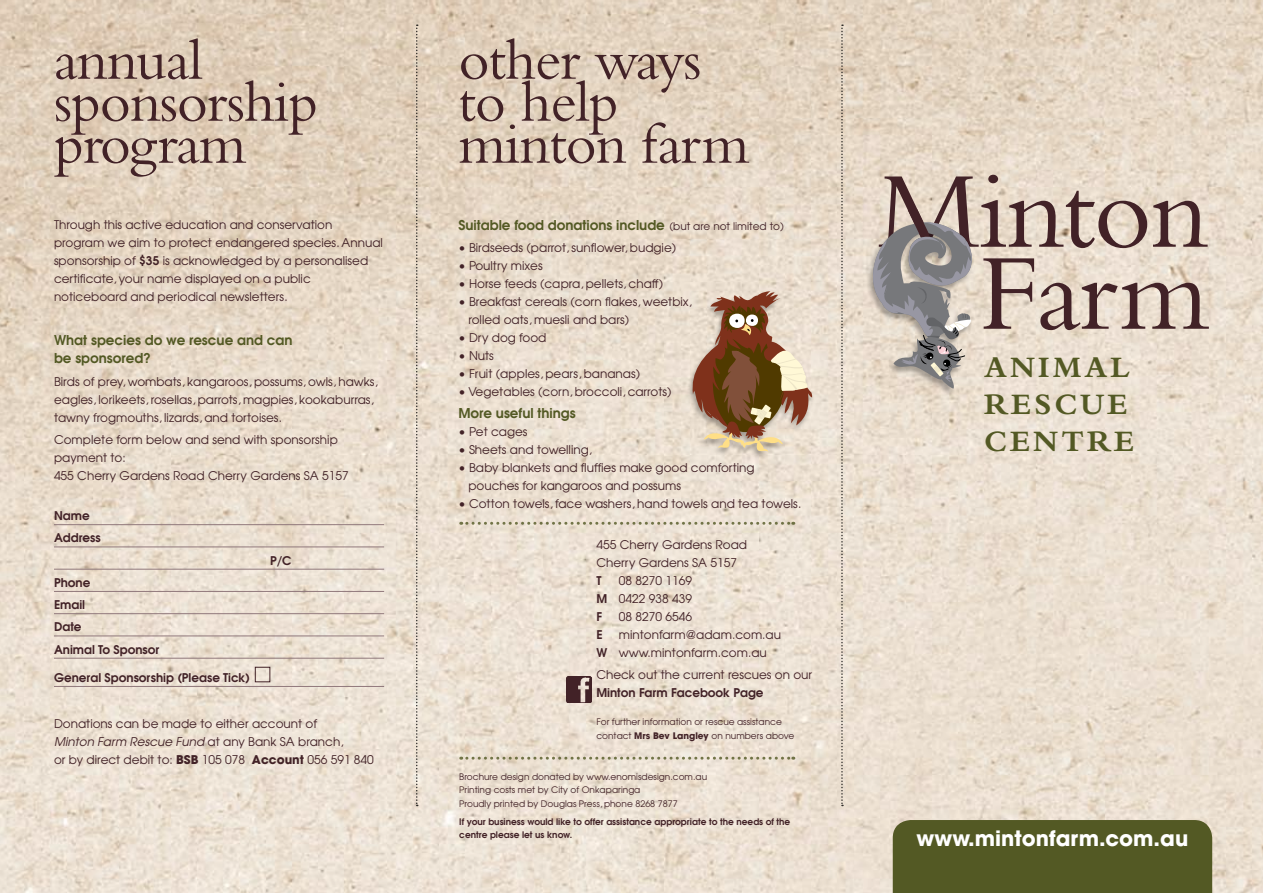
<style>
.page{position:relative;width:1263px;height:893px;background:#fff}
.page>*{position:absolute;margin:0;border:0;box-sizing:border-box;transform-origin:0 0}
.t1{font:113.1px/82.1px "Bembo";letter-spacing:-.02em;color:#422227;text-align:right}
.t2{font:60px "Bembo";letter-spacing:-.02em;color:#422227}
.t3{font:700 30.9px/37.2px "Bembo";letter-spacing:.1em;color:#535924}
.t4{font:700 21px "Avant Garde";color:#fff}
.t5{font:600 13.5px/18px "Avant Garde";color:#535924}
.t6{font:12px/18px "Avant Garde";color:#422227}
.t7{font:600 12px/22.2px "Avant Garde";color:#422227}
.t8{font:9px/13.5px "Avant Garde";color:#422227}
.t9{font:600 9px/13.5px "Avant Garde";color:#422227}
.s1{font-weight:600}
.s2{font-style:italic}
.s3{font-weight:700}
.s4{font-weight:400;font-size:10.5px;color:#422227}
</style>
<div class="page">
<img style="left:0;top:0;width:1263px;height:893px">
<div style="left:866px;top:221px;width:108px;height:175px;background:#000;opacity:.3"></div>
<svg style="left:841px;top:25px;width:2px;height:781px;background:#b7ada1"></svg>
<svg style="left:416px;top:25px;width:2px;height:781px;background:#b6ac9f"></svg>
<hr style="left:54px;top:524px;width:330px;height:1px;background:#90787b">
<hr style="left:54px;top:547px;width:330px;height:1px;background:#90787b">
<hr style="left:54px;top:569px;width:330px;height:1px;background:#90787b">
<hr style="left:54px;top:591px;width:330px;height:1px;background:#90787b">
<hr style="left:54px;top:613px;width:330px;height:1px;background:#90787b">
<hr style="left:54px;top:636px;width:330px;height:1px;background:#90787b">
<hr style="left:54px;top:658px;width:330px;height:1px;background:#90787b">
<hr style="left:54px;top:686px;width:330px;height:1px;background:#90787b">
<div style="left:255px;top:667px;width:15px;height:15px;border:1px solid #422227"></div>
<svg style="left:461px;top:522px;width:333px;height:3px"></svg>
<svg style="left:461px;top:757px;width:333px;height:3px"></svg>
<img style="left:566px;top:676px;width:26px;height:26px">
<div style="left:893px;top:820px;width:319px;height:73px;background:#535924"></div>
<div style="left:686px;top:290px;width:129px;height:169px;background:#000;opacity:.3"></div>
<svg style="left:690px;top:291px;width:122px;height:161px;background:#af9176"></svg>
<svg style="left:863px;top:209px;width:113px;height:180px;background:#b4ada6"></svg>
<h2 class="t2" style="left:54px;top:25px;width:150px">annual</h2>
<h2 class="t2" style="left:54px;top:67px;width:266px">sponsorship</h2>
<h2 class="t2" style="left:54px;top:109px;width:194px">program</h2>
<p class="t6" style="left:54px;top:215px;width:331px">Through this active education and conservation program we aim to protect endangered species. Annual sponsorship of <span class="s1">$35</span> is acknowledged by a personalised certificate, your name displayed on a public noticeboard and periodical newsletters.</p>
<p class="t5" style="left:54px;top:331px;width:240px">What species do we rescue and can be sponsored?</p>
<p class="t6" style="left:54px;top:372px;width:326px">Birds of prey, wombats, kangaroos, possums, owls, hawks, eagles, lorikeets, rosellas, parrots, magpies, kookaburras, tawny frogmouths, lizards, and tortoises.</p>
<p class="t6" style="left:54px;top:430px;width:296px">Complete form below and send with sponsorship payment to:<br>455 Cherry Gardens Road Cherry Gardens SA 5157</p>
<p class="t7" style="left:54px;top:504px;width:48px">Name<br>Address</p>
<p class="t7" style="left:270px;top:549px;width:23px">P/C</p>
<p class="t7" style="left:54px;top:571px;width:107px">Phone<br>Email<br>Date<br>Animal To Sponsor</p>
<p class="t7" style="left:54px;top:666px;width:198px">General Sponsorship (Please Tick)</p>
<p class="t6" style="left:54px;top:714px;width:321px">Donations can be made to either account of<br><span class="s2">Minton Farm Rescue Fund</span> at any Bank SA branch,<br>or by direct debit to: <span class="s3">BSB</span> 105 078 <span class="s3">Account</span> 056 591 840</p>
<h2 class="t2" style="left:458px;top:25px;width:244px">other ways</h2>
<h2 class="t2" style="left:458px;top:67px;width:162px">to help</h2>
<h2 class="t2" style="left:458px;top:109px;width:292px">minton farm</h2>
<p class="t5" style="left:458px;top:216px;width:327px">Suitable food donations include <span class="s4">(but are not limited to)</span></p>
<p class="t6" style="left:458px;top:238px;width:219px">• Birdseeds (parrot, sunflower, budgie)</p>
<p class="t6" style="left:458px;top:256px;width:86px">• Poultry mixes</p>
<p class="t6" style="left:458px;top:274px;width:206px">• Horse feeds (capra, pellets, chaff)</p>
<p class="t6" style="left:468px;top:292px;width:225px;text-indent:-10px">• Breakfast cereals (corn flakes, weetbix, rolled oats, muesli and bars)</p>
<p class="t6" style="left:458px;top:328px;width:90px">• Dry dog food</p>
<p class="t6" style="left:458px;top:346px;width:37px">• Nuts</p>
<p class="t6" style="left:458px;top:364px;width:183px">• Fruit (apples, pears, bananas)</p>
<p class="t6" style="left:458px;top:382px;width:215px">• Vegetables (corn, broccoli, carrots)</p>
<p class="t5" style="left:458px;top:404px;width:119px">More useful things</p>
<p class="t6" style="left:458px;top:423px;width:71px">• Pet cages</p>
<p class="t6" style="left:458px;top:441px;width:135px">• Sheets and towelling,</p>
<p class="t6" style="left:468px;top:459px;width:288px;text-indent:-10px">• Baby blankets and fluffies make good comforting pouches for kangaroos and possums</p>
<p class="t6" style="left:458px;top:495px;width:344px">• Cotton towels, face washers, hand towels and tea towels.</p>
<p class="t6" style="left:596px;top:536px;width:152px">455 Cherry Gardens Road<br>Cherry Gardens SA 5157</p>
<p class="t7" style="left:596px;top:569px;width:7px">T</p>
<p class="t6" style="left:596px;top:572px;width:97px;text-align:justify;text-indent:22px">08 8270 1169<br><span class="s1">M</span> 0422 938 439<br><span class="s1">F</span></p>
<p class="t6" style="left:619px;top:608px;width:75px">08 8270 6546</p>
<p class="t6" style="left:596px;top:626px;width:186px;text-indent:22px">mintonfarm@adam.com.au<br><span class="s1">W</span> www.mintonfarm.com.au</p>
<p class="t6" style="left:596px;top:666px;width:217px">Check out the current rescues on our</p>
<p class="t7" style="left:596px;top:682px;width:169px">Minton Farm Facebook Page</p>
<p class="t8" style="left:596px;top:715px;width:199px">For further information or rescue assistance contact <span class="s3">Mrs Bev Langley</span> on numbers above</p>
<p class="t7" style="left:596px;top:623px;width:8px">E</p>
<p class="t8" style="left:459px;top:769px;width:249px">Brochure design donated by www.enomisdesign.com.au<br>Printing costs met by City of Onkaparinga<br>Proudly printed by Douglas Press, phone 8268 7877</p>
<p class="t9" style="left:459px;top:814px;width:333px">If your business would like to offer assistance appropriate to the needs of the centre please let us know.</p>
<h1 class="t1" style="left:877px;top:168px;width:333px">Minton<br>Farm</h1>
<h3 class="t3" style="left:984px;top:348px;width:152px">ANIMAL<br>RESCUE<br>CENTRE</h3>
<h3 class="t4" style="left:917px;top:825px;width:273px">www.mintonfarm.com.au</h3>
</div>
